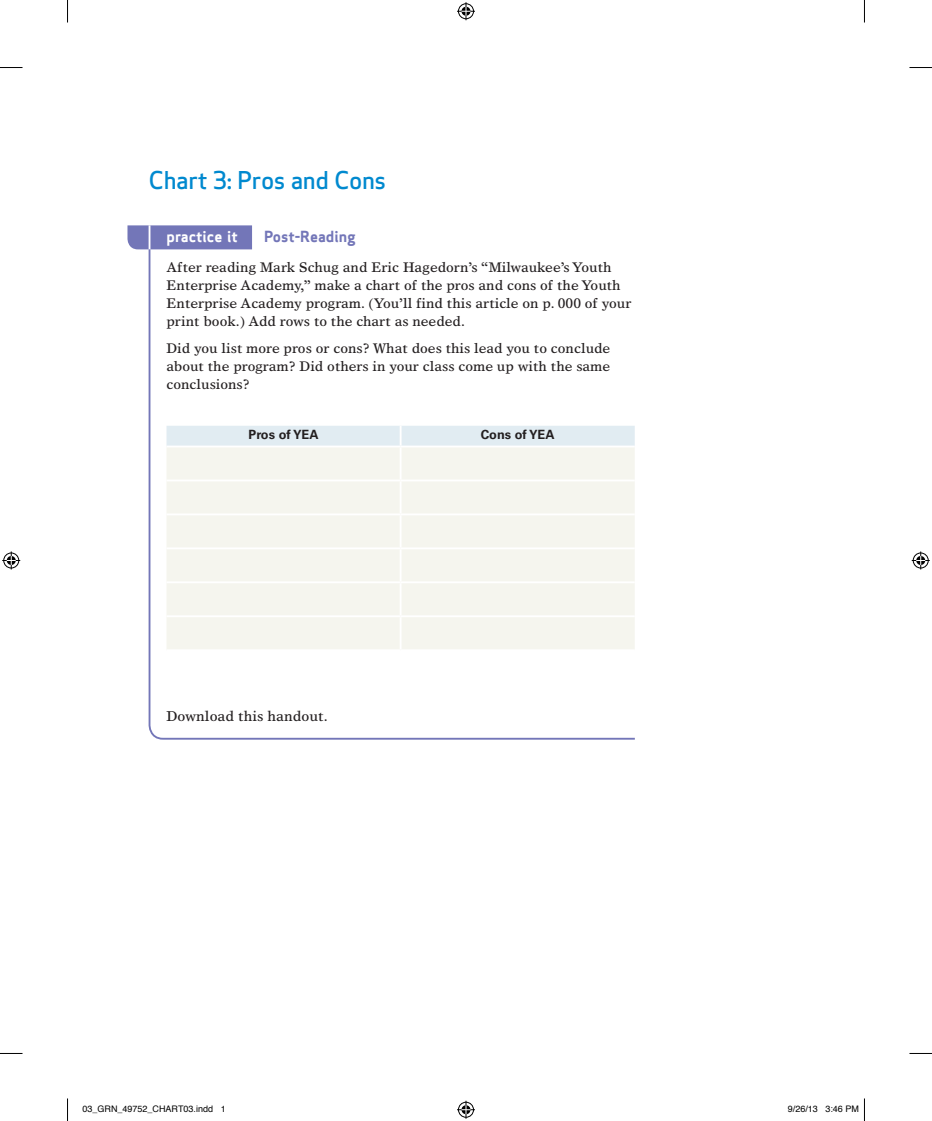
<style>
.page{position:relative;width:932px;height:1121px;background:#fff}
.page>*{position:absolute;margin:0;border:0;box-sizing:border-box;transform-origin:0 0}
.t1{font:500 24px "Apex Sans";letter-spacing:-.015em;color:#0089cf}
.t2{font:700 15px "Apex Sans";color:#7376b8}
.t3{font:700 15px "Apex Sans";color:#fff}
.t4{font:14.25px "Times Europa LT Std";color:#231f20}
.t5{font:13.8px/18px "Times Europa LT Std";color:#231f20}
.t6{font:700 12.75px "Univers LT Std";color:#231f20}
.t7{font:9px "Helvetica";color:#000}
</style>
<div class="page">
<svg style="left:127px;top:225px;width:125px;height:24px;background:#797bbb"></svg>
<svg style="left:148px;top:247px;width:487px;height:493px"></svg>
<div style="left:166px;top:447px;width:468px;height:202px;background:#f5f5ee"></div>
<hr style="left:166px;top:615px;width:234px;height:2px;background:#fff">
<hr style="left:400px;top:615px;width:234px;height:2px;background:#fff">
<hr style="left:166px;top:649px;width:234px;height:2px;background:#fff">
<hr style="left:400px;top:649px;width:234px;height:2px;background:#fff">
<div style="left:166px;top:426px;width:468px;height:19px;background:#e1ecf2"></div>
<hr style="left:166px;top:445px;width:234px;height:2px;background:#fff">
<hr style="left:400px;top:445px;width:234px;height:2px;background:#fff">
<hr style="left:399px;top:447px;width:2px;height:32px;background:#fff">
<hr style="left:166px;top:479px;width:234px;height:2px;background:#fff">
<hr style="left:400px;top:479px;width:234px;height:2px;background:#fff">
<hr style="left:399px;top:481px;width:2px;height:32px;background:#fff">
<hr style="left:166px;top:513px;width:234px;height:2px;background:#fff">
<hr style="left:400px;top:513px;width:234px;height:2px;background:#fff">
<hr style="left:399px;top:515px;width:2px;height:32px;background:#fff">
<hr style="left:166px;top:547px;width:234px;height:2px;background:#fff">
<hr style="left:400px;top:547px;width:234px;height:2px;background:#fff">
<hr style="left:399px;top:549px;width:2px;height:32px;background:#fff">
<hr style="left:166px;top:581px;width:234px;height:2px;background:#fff">
<hr style="left:400px;top:581px;width:234px;height:2px;background:#fff">
<hr style="left:399px;top:583px;width:2px;height:32px;background:#fff">
<hr style="left:399px;top:617px;width:2px;height:32px;background:#fff">
<svg style="left:0;top:67px;width:22px;height:1px"></svg>
<svg style="left:909px;top:67px;width:23px;height:1px"></svg>
<svg style="left:0;top:1053px;width:22px;height:1px"></svg>
<svg style="left:909px;top:1053px;width:23px;height:1px"></svg>
<svg style="left:67px;top:0;width:1px;height:22px"></svg>
<svg style="left:67px;top:1098px;width:1px;height:22px"></svg>
<svg style="left:864px;top:0;width:1px;height:22px"></svg>
<svg style="left:457px;top:2px;width:18px;height:18px"></svg>
<svg style="left:457px;top:1100px;width:18px;height:18px"></svg>
<svg style="left:2px;top:551px;width:18px;height:18px"></svg>
<svg style="left:911px;top:551px;width:18px;height:18px"></svg>
<svg style="left:864px;top:1098px;width:1px;height:22px"></svg>
<h1 class="t1" style="left:149px;top:159px;width:239px">Chart 3: Pros and Cons</h1>
<p class="t3" style="left:166px;top:227px;width:73px">practice it</p>
<p class="t2" style="left:264px;top:227px;width:93px">Post-Reading</p>
<p class="t5" style="left:166px;top:258px;width:466px">After reading Mark Schug and Eric Hagedorn’s “Milwaukee’s Youth Enterprise Academy,” make a chart of the pros and cons of the Youth Enterprise Academy program. (You’ll find this article on p. 000 of your print book.) Add rows to the chart as needed.</p>
<p class="t5" style="left:166px;top:339px;width:445px;text-align:justify">Did you list more pros or cons? What does this lead you to conclude about the program? Did others in your class come up with the same conclusions?</p>
<p class="t6" style="left:248px;top:427px;width:72px">Pros of YEA</p>
<p class="t6" style="left:480px;top:427px;width:75px">Cons of YEA</p>
<p class="t4" style="left:166px;top:707px;width:163px">Download this handout.</p>
<p class="t7" style="left:82px;top:1101px;width:145px">03_GRN_49752_CHART03.indd 1</p>
<p class="t7" style="left:788px;top:1101px;width:73px">9/26/13 3:46 PM</p>
</div>
